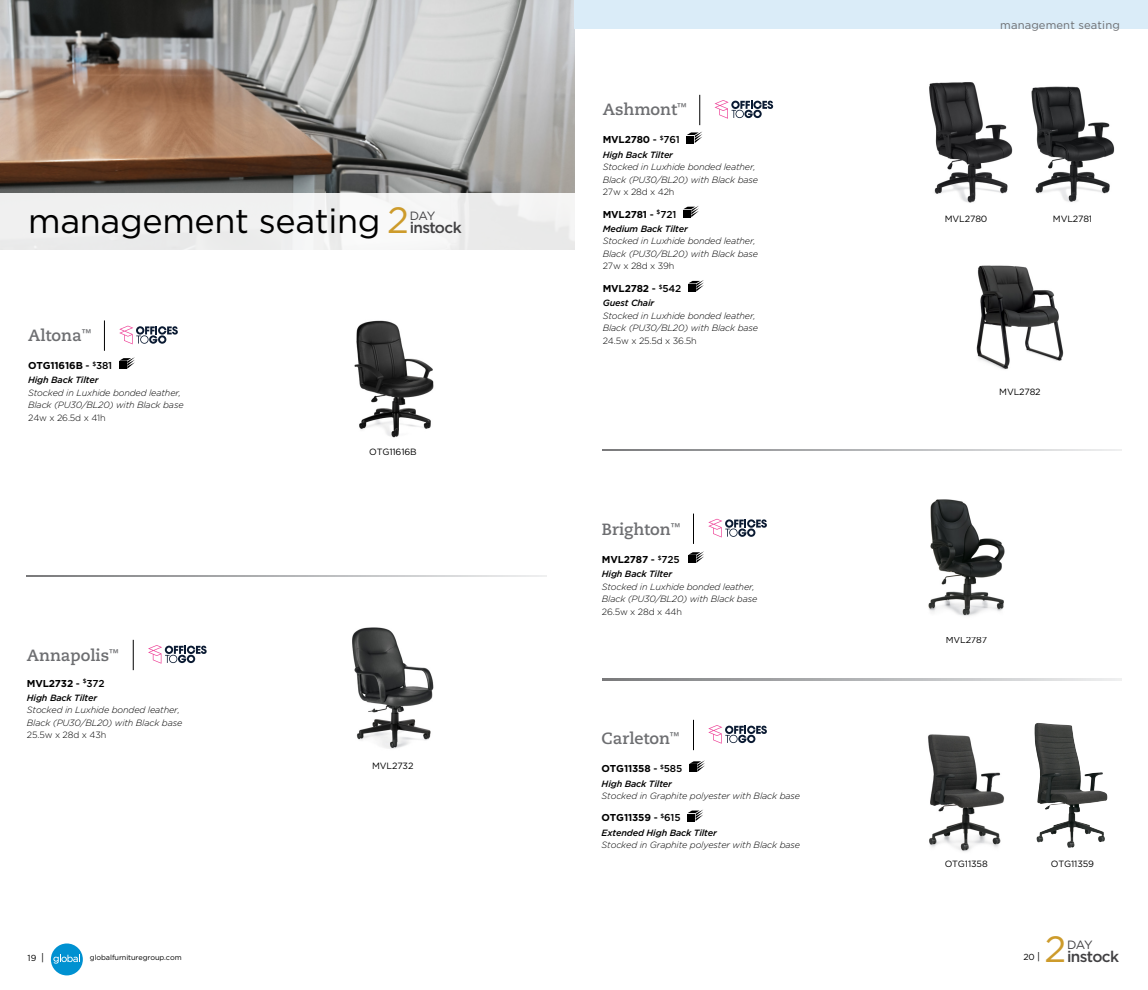
<style>
.page{position:relative;width:1148px;height:990px;background:#fff}
.page>*{position:absolute;margin:0;border:0;box-sizing:border-box;transform-origin:0 0}
.t1{font:36.5px "Gotham";color:#cd9b2b}
.t2{font:34.25px "Gotham";letter-spacing:-.01em;color:#000}
.t3{font:700 16.25px "Caecilia LT Std";color:#6d6e71}
.t4{font:500 15.5px "Gotham";letter-spacing:-.045em;color:#414042}
.t5{font:12px "Gotham";letter-spacing:-.08em;color:#414042}
.t6{font:11.25px "Gotham";letter-spacing:.01em;color:#6d6e71}
.t7{font:700 10px "Gotham";letter-spacing:-.015em;color:#000}
.t8{font:italic 300 9px/12.5px "Gotham";letter-spacing:-.015em;color:#000}
.t9{font:italic 500 9px "Gotham";letter-spacing:-.015em;color:#000}
.t10{font:300 9px "Gotham";letter-spacing:-.015em;color:#000}
.t11{font:9px "Gotham";letter-spacing:-.015em;color:#000}
.t12{font:8.75px "Gotham";color:#000}
.t13{font:7.25px "Gotham";letter-spacing:-.01em;color:#000}
.s1{font-size:36.5px;color:#cd9b2b}
.s2{font-weight:500}
.s3{font-size:10px}
</style>
<div class="page">
<div style="left:51px;top:943px;width:32px;height:32px;background:#0091d1;border-radius:50%"></div>
<svg style="left:53px;top:955px;width:27px;height:9px"></svg>
<img style="left:0;top:0;width:574px;height:193px">
<div style="left:0;top:193px;width:583px;height:61px;background:linear-gradient(to right,#eff0f0,#f2f2f2)"></div>
<img style="left:352px;top:627px;width:82px;height:122px">
<svg style="left:119px;top:357px;width:16px;height:12px"></svg>
<svg style="left:27px;top:576px;width:519px;height:1px"></svg>
<img style="left:354px;top:320px;width:80px;height:118px">
<svg style="left:602px;top:449px;width:519px;height:1px"></svg>
<svg style="left:602px;top:679px;width:519px;height:1px"></svg>
<img style="left:929px;top:82px;width:84px;height:121px">
<img style="left:1031px;top:86px;width:84px;height:116px">
<svg style="left:686px;top:131px;width:16px;height:12px"></svg>
<div style="left:683px;top:210px;width:7px;height:8px;background:#000"></div>
<svg style="left:683px;top:206px;width:16px;height:11px"></svg>
<div style="left:688px;top:284px;width:7px;height:8px;background:#000"></div>
<svg style="left:688px;top:280px;width:16px;height:11px"></svg>
<img style="left:976px;top:265px;width:88px;height:105px">
<svg style="left:688px;top:551px;width:16px;height:12px"></svg>
<img style="left:928px;top:499px;width:77px;height:117px">
<svg style="left:119px;top:326px;width:59px;height:18px"></svg>
<hr style="left:104px;top:320px;width:1px;height:31px;background:#000">
<svg style="left:148px;top:645px;width:59px;height:19px"></svg>
<hr style="left:133px;top:640px;width:1px;height:30px;background:#000">
<svg style="left:714px;top:100px;width:59px;height:19px"></svg>
<hr style="left:699px;top:95px;width:1px;height:30px;background:#000">
<svg style="left:708px;top:519px;width:59px;height:18px"></svg>
<hr style="left:693px;top:514px;width:1px;height:30px;background:#000">
<div style="left:574px;top:0;width:574px;height:29px;background:#daecf8"></div>
<img style="left:928px;top:734px;width:76px;height:118px">
<img style="left:1034px;top:723px;width:36px;height:87px">
<svg style="left:689px;top:760px;width:16px;height:12px"></svg>
<svg style="left:687px;top:810px;width:16px;height:11px"></svg>
<svg style="left:708px;top:725px;width:59px;height:19px"></svg>
<hr style="left:693px;top:720px;width:1px;height:30px;background:#000">
<h2 class="t2" style="left:28px;top:199px;width:382px">management seating <span class="s1">2</span></h2>
<h3 class="t5" style="left:410px;top:208px;width:27px">DAY</h3>
<h3 class="t4" style="left:410px;top:217px;width:54px">instock</h3>
<h3 class="t3" style="left:28px;top:326px;width:65px">Altona<sup>™</sup></h3>
<p class="t7" style="left:28px;top:359px;width:86px">OTG11616B <span class="s2">-</span> <sup>$</sup><span class="s2">381</span></p>
<p class="t9" style="left:28px;top:374px;width:72px">High Back Tilter</p>
<p class="t8" style="left:28px;top:386px;width:157px">Stocked in Luxhide bonded leather,<br>Black (PU30/BL20) with Black base</p>
<p class="t10" style="left:28px;top:412px;width:79px">24w x 26.5d x 41h</p>
<h3 class="t3" style="left:27px;top:646px;width:93px">Annapolis<sup>™</sup></h3>
<p class="t7" style="left:27px;top:677px;width:79px">MVL2732 <span class="s2">-</span> <sup>$</sup><span class="s2">372</span></p>
<p class="t9" style="left:27px;top:692px;width:72px">High Back Tilter</p>
<p class="t8" style="left:27px;top:704px;width:157px">Stocked in Luxhide bonded leather,<br>Black (PU30/BL20) with Black base</p>
<p class="t10" style="left:27px;top:730px;width:81px">25.5w x 28d x 43h</p>
<p class="t12" style="left:28px;top:952px;width:18px">19 <span class="s3">|</span></p>
<p class="t13" style="left:90px;top:953px;width:93px">globalfurnituregroup.com</p>
<p class="t11" style="left:369px;top:447px;width:49px">OTG11616B</p>
<p class="t11" style="left:372px;top:760px;width:43px">MVL2732</p>
<h3 class="t3" style="left:602px;top:100px;width:85px">Ashmont<sup>™</sup></h3>
<p class="t7" style="left:602px;top:133px;width:79px">MVL2780 <span class="s2">-</span> <sup>$</sup><span class="s2">761</span></p>
<p class="t9" style="left:602px;top:149px;width:72px">High Back Tilter</p>
<p class="t8" style="left:602px;top:161px;width:157px">Stocked in Luxhide bonded leather,<br>Black (PU30/BL20) with Black base</p>
<p class="t10" style="left:602px;top:186px;width:73px">27w x 28d x 42h</p>
<p class="t7" style="left:602px;top:207px;width:75px">MVL2781 <span class="s2">-</span> <sup>$</sup><span class="s2">721</span></p>
<p class="t9" style="left:602px;top:223px;width:87px">Medium Back Tilter</p>
<p class="t8" style="left:602px;top:235px;width:157px">Stocked in Luxhide bonded leather,<br>Black (PU30/BL20) with Black base</p>
<p class="t10" style="left:602px;top:261px;width:73px">27w x 28d x 39h</p>
<p class="t7" style="left:602px;top:282px;width:80px">MVL2782 <span class="s2">-</span> <sup>$</sup><span class="s2">542</span></p>
<p class="t9" style="left:602px;top:297px;width:53px">Guest Chair</p>
<p class="t8" style="left:602px;top:309px;width:157px">Stocked in Luxhide bonded leather,<br>Black (PU30/BL20) with Black base</p>
<p class="t10" style="left:602px;top:335px;width:96px">24.5w x 25.5d x 36.5h</p>
<h3 class="t3" style="left:602px;top:520px;width:80px">Brighton<sup>™</sup></h3>
<p class="t7" style="left:602px;top:553px;width:79px">MVL2787 <span class="s2">-</span> <sup>$</sup><span class="s2">725</span></p>
<p class="t9" style="left:602px;top:568px;width:72px">High Back Tilter</p>
<p class="t8" style="left:602px;top:580px;width:157px">Stocked in Luxhide bonded leather,<br>Black (PU30/BL20) with Black base</p>
<p class="t10" style="left:602px;top:606px;width:82px">26.5w x 28d x 44h</p>
<h3 class="t3" style="left:601px;top:729px;width:79px">Carleton<sup>™</sup></h3>
<p class="t7" style="left:601px;top:762px;width:82px">OTG11358 <span class="s2">-</span> <sup>$</sup><span class="s2">585</span></p>
<p class="t9" style="left:601px;top:777px;width:72px">High Back Tilter</p>
<p class="t8" style="left:601px;top:789px;width:200px">Stocked in Graphite polyester with Black base</p>
<p class="t7" style="left:601px;top:811px;width:81px">OTG11359 <span class="s2">-</span> <sup>$</sup><span class="s2">615</span></p>
<p class="t9" style="left:601px;top:827px;width:117px">Extended High Back Tilter</p>
<p class="t8" style="left:601px;top:839px;width:200px">Stocked in Graphite polyester with Black base</p>
<p class="t6" style="left:1000px;top:17px;width:121px">management seating</p>
<p class="t11" style="left:945px;top:213px;width:44px">MVL2780</p>
<p class="t11" style="left:1053px;top:213px;width:41px">MVL2781</p>
<p class="t11" style="left:999px;top:386px;width:43px">MVL2782</p>
<p class="t11" style="left:945px;top:634px;width:43px">MVL2787</p>
<p class="t11" style="left:944px;top:858px;width:45px">OTG11358</p>
<p class="t11" style="left:1050px;top:858px;width:45px">OTG11359</p>
<h1 class="t1" style="left:1044px;top:925px;width:23px">2</h1>
<h3 class="t5" style="left:1067px;top:937px;width:27px">DAY</h3>
<h3 class="t4" style="left:1067px;top:946px;width:54px">instock</h3>
<p class="t12" style="left:1023px;top:952px;width:18px">20 <span class="s3">|</span></p>
</div>
